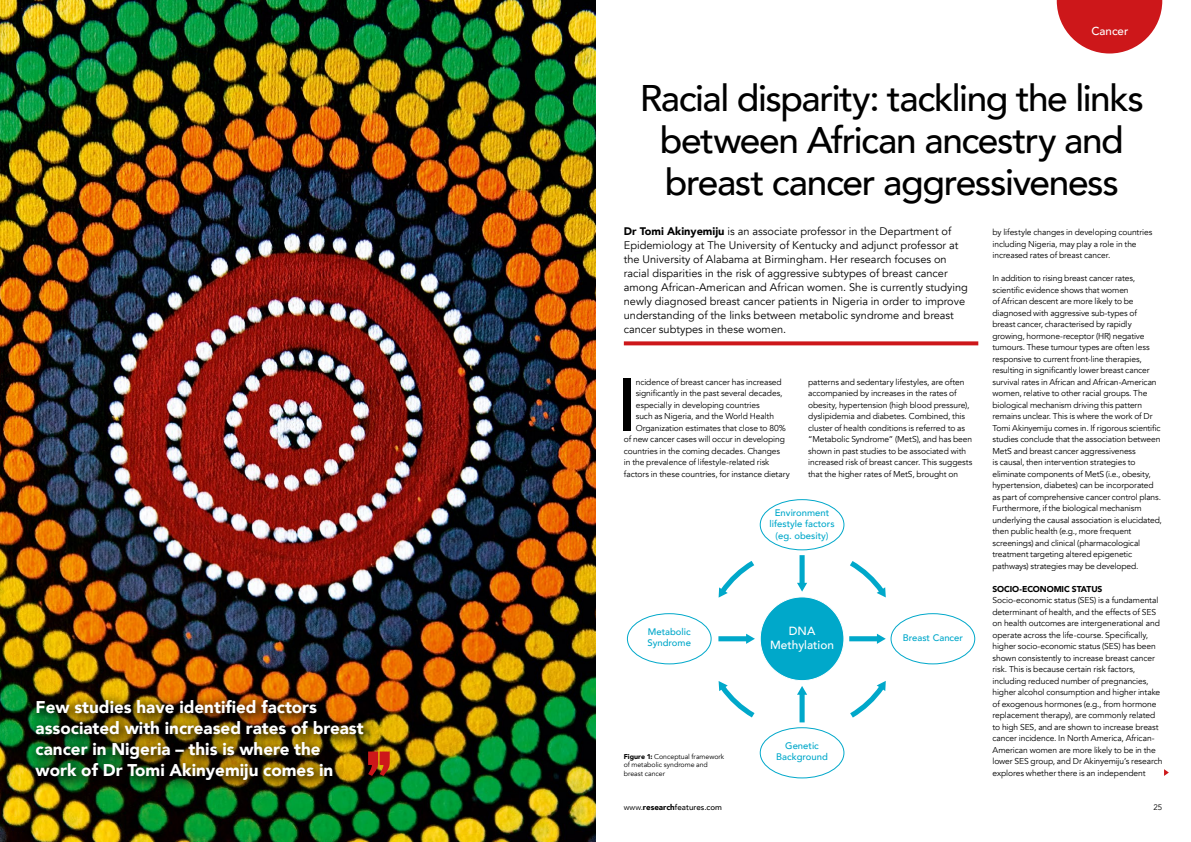
<style>
.page{position:relative;width:1191px;height:842px;background:#fff}
.page>*{position:absolute;margin:0;border:0;box-sizing:border-box;transform-origin:0 0}
.t1{font:500 73.5px "Avenir";color:#000}
.t2{font:500 37px/41.8px "Avenir";letter-spacing:-.035em;color:#000;text-align:center}
.t3{font:900 17px/21px "Avenir";color:#fff}
.t4{font:500 11.8px/14.2px "Avenir";color:#fff;text-align:center}
.t5{font:500 11.6px "Avenir";color:#fff}
.t6{font:11px/14px "Avenir";color:#000}
.t7{font:500 9.5px/11.4px "Avenir";color:#00a8ca;text-align:center}
.t8{font:8.5px/11.5px "Avenir";letter-spacing:-.015em;color:#000}
.t9{font:900 8.5px "Avenir";letter-spacing:-.015em;color:#000}
.t10{font:500 8px "Avenir";color:#000}
.t11{font:8px "Avenir";color:#000}
.t12{font:7px/8.5px "Avenir";letter-spacing:-.005em;color:#000}
.s1{font-weight:900}
.s2{font-weight:400}
</style>
<div class="page">
<div style="left:627px;top:613px;width:84px;height:51px;border:1px solid #00a8ca;border-radius:50%"></div>
<div style="left:890px;top:613px;width:85px;height:51px;border:1px solid #00a8ca;border-radius:50%"></div>
<svg style="left:718px;top:561px;width:37px;height:37px"></svg>
<svg style="left:850px;top:561px;width:36px;height:37px"></svg>
<svg style="left:850px;top:681px;width:36px;height:37px"></svg>
<svg style="left:718px;top:681px;width:37px;height:37px"></svg>
<div style="left:760px;top:597px;width:84px;height:84px;background:#00a8ca;border-radius:50%"></div>
<div style="left:760px;top:499px;width:84px;height:51px;border:1px solid #00a8ca;border-radius:50%"></div>
<div style="left:760px;top:727px;width:84px;height:51px;border:1px solid #00a8ca;border-radius:50%"></div>
<div style="left:799px;top:693px;width:5px;height:29px;background:#00a8ca"></div>
<svg style="left:797px;top:686px;width:10px;height:9px"></svg>
<div style="left:799px;top:555px;width:5px;height:29px;background:#00a8ca"></div>
<svg style="left:797px;top:583px;width:10px;height:9px"></svg>
<div style="left:849px;top:636px;width:29px;height:5px;background:#00a8ca"></div>
<svg style="left:877px;top:634px;width:8px;height:10px"></svg>
<div style="left:718px;top:636px;width:29px;height:5px;background:#00a8ca"></div>
<svg style="left:746px;top:634px;width:9px;height:10px"></svg>
<img style="left:0;top:0;width:595px;height:842px">
<svg style="left:624px;top:341px;width:354px;height:4px"></svg>
<svg style="left:1056px;top:0;width:106px;height:54px"></svg>
<svg style="left:1164px;top:769px;width:4px;height:7px"></svg>
<div style="left:26px;top:690px;width:351px;height:104px;background:#000;opacity:.75"></div>
<svg style="left:368px;top:751px;width:22px;height:25px"></svg>
<h3 class="t3" style="left:36px;top:696px;width:329px">Few studies have identified factors associated with increased rates of breast cancer in Nigeria – this is where the work of Dr Tomi Akinyemiju comes in</h3>
<h3 class="t5" style="left:1091px;top:21px;width:38px">Cancer</h3>
<h2 class="t2" style="left:640px;top:76px;width:505px">Racial disparity: tackling the links between African ancestry and breast cancer aggressiveness</h2>
<p class="t6" style="left:624px;top:224px;width:345px"><span class="s1">Dr Tomi Akinyemiju</span> is an associate professor in the Department of Epidemiology at The University of Kentucky and adjunct professor at the University of Alabama at Birmingham. Her research focuses on racial disparities in the risk of aggressive subtypes of breast cancer among African-American and African women. She is currently studying newly diagnosed breast cancer patients in Nigeria in order to improve understanding of the links between metabolic syndrome and breast cancer subtypes in these women.</p>
<h1 class="t1" style="left:617px;top:342px;width:22px">I</h1>
<p class="t8" style="left:636px;top:376px;width:147px">ncidence of breast cancer has increased</p>
<p class="t8" style="left:636px;top:388px;width:148px">significantly in the past several decades,</p>
<p class="t8" style="left:636px;top:399px;width:126px">especially in developing countries</p>
<p class="t8" style="left:636px;top:411px;width:140px">such as Nigeria, and the World Health</p>
<p class="t8" style="left:636px;top:422px;width:152px">Organization estimates that close to 80%</p>
<p class="t8" style="left:624px;top:434px;width:163px">of new cancer cases will occur in developing</p>
<p class="t8" style="left:624px;top:445px;width:158px">countries in the coming decades. Changes</p>
<p class="t8" style="left:624px;top:457px;width:147px">in the prevalence of lifestyle-related risk</p>
<p class="t8" style="left:624px;top:468px;width:168px">factors in these countries, for instance dietary</p>
<p class="t8" style="left:808px;top:376px;width:166px">patterns and sedentary lifestyles, are often accompanied by increases in the rates of obesity, hypertension (high blood pressure), dyslipidemia and diabetes. Combined, this cluster of health conditions is referred to as “Metabolic Syndrome” (MetS), and has been shown in past studies to be associated with increased risk of breast cancer. This suggests that the higher rates of MetS, brought on</p>
<p class="t7" style="left:769px;top:506px;width:67px">Environment lifestyle factors (eg. obesity)</p>
<h3 class="t4" style="left:770px;top:623px;width:65px">DNA<br>Methylation</h3>
<p class="t7" style="left:647px;top:625px;width:45px;text-align:left">Metabolic<br>Syndrome</p>
<p class="t7" style="left:903px;top:632px;width:62px">Breast Cancer</p>
<p class="t12" style="left:624px;top:752px;width:102px"><span class="s1">Figure 1:</span> Conceptual framework of metabolic syndrome and breast cancer</p>
<p class="t10" style="left:624px;top:801px;width:100px"><span class="s2">www.</span><span class="s1">research</span>features.com</p>
<p class="t7" style="left:776px;top:739px;width:53px">Genetic<br>Background</p>
<p class="t8" style="left:992px;top:227px;width:161px">by lifestyle changes in developing countries including Nigeria, may play a role in the increased rates of breast cancer.</p>
<p class="t8" style="left:992px;top:273px;width:171px">In addition to rising breast cancer rates, scientific evidence shows that women<br>of African descent are more likely to be diagnosed with aggressive sub-types of breast cancer, characterised by rapidly growing, hormone-receptor (HR) negative tumours. These tumour types are often less responsive to current front-line therapies, resulting in significantly lower breast cancer survival rates in African and African-American women, relative to other racial groups. The biological mechanism driving this pattern remains unclear. This is where the work of Dr Tomi Akinyemiju comes in. If rigorous scientific studies conclude that the association between MetS and breast cancer aggressiveness<br>is causal, then intervention strategies to eliminate components of MetS (i.e., obesity, hypertension, diabetes) can be incorporated as part of comprehensive cancer control plans.<br>Furthermore, if the biological mechanism underlying the causal association is elucidated, then public health (e.g., more frequent screenings) and clinical (pharmacological treatment targeting altered epigenetic pathways) strategies may be developed.</p>
<p class="t9" style="left:992px;top:582px;width:111px">SOCIO-ECONOMIC STATUS</p>
<p class="t8" style="left:992px;top:595px;width:172px">Socio-economic status (SES) is a fundamental determinant of health, and the effects of SES on health outcomes are intergenerational and operate across the life-course. Specifically, higher socio-economic status (SES) has been shown consistently to increase breast cancer risk. This is because certain risk factors, including reduced number of pregnancies, higher alcohol consumption and higher intake of exogenous hormones (e.g., from hormone replacement therapy), are commonly related to high SES, and are shown to increase breast cancer incidence. In North America, African-American women are more likely to be in the lower SES group, and Dr Akinyemiju’s research explores whether there is an independent</p>
<p class="t11" style="left:1153px;top:803px;width:10px">25</p>
</div>
